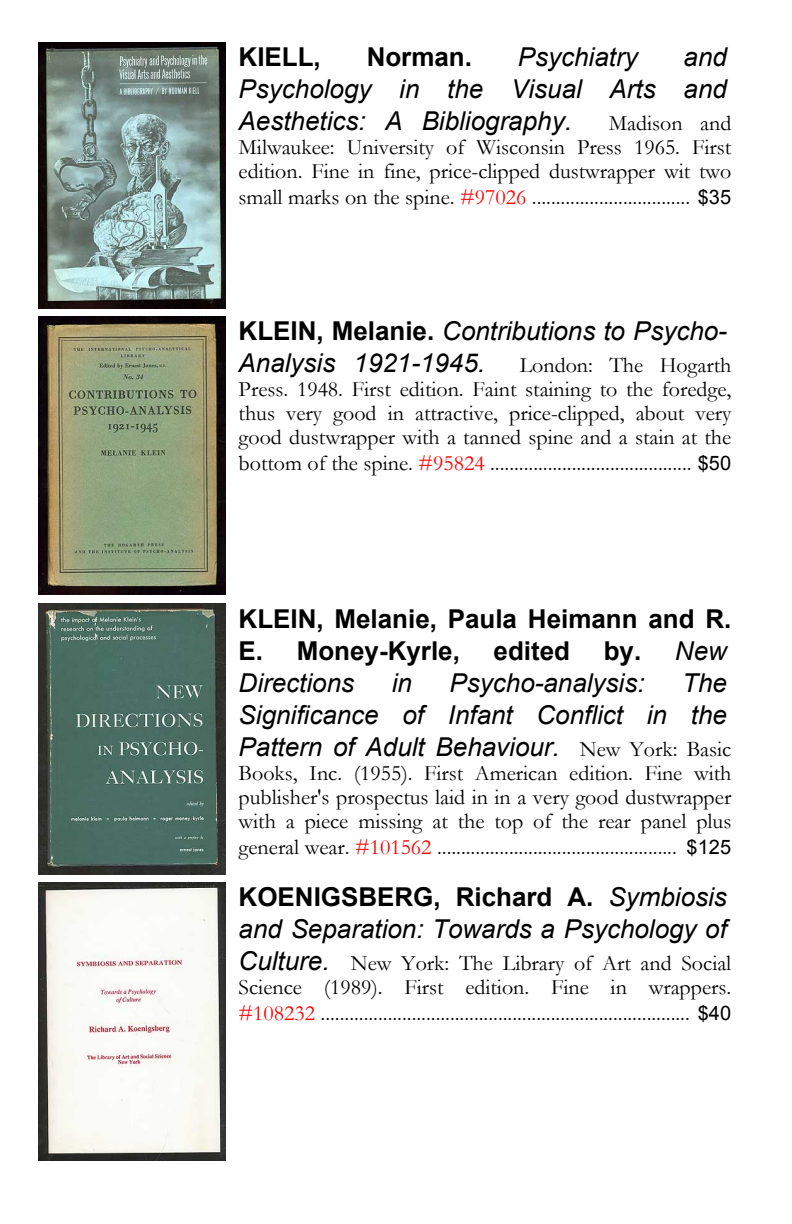
<style>
.page{position:relative;width:792px;height:1224px;background:#fff}
.page>*{position:absolute;margin:0;border:0;box-sizing:border-box;transform-origin:0 0}
.t1{font:italic 26px/32px "Arial";color:#000}
.t2{font:700 26px/32px "Arial";color:#000}
.t3{font:22px/24px "Garamond";color:#000;text-align:justify}
.s1{color:#f00}
.s2{font-family:"Arial";font-size:20px}
.s3{font-weight:700;font-style:normal}
.s4{font-weight:400;font-style:italic}
.s5{font-family:"Garamond";font-style:normal;font-size:22px}
.s6{font-family:"Arial";font-style:italic;font-size:26px}
</style>
<div class="page">
<img style="left:38px;top:42px;width:188px;height:267px">
<img style="left:38px;top:317px;width:188px;height:277px">
<img style="left:38px;top:604px;width:188px;height:271px">
<img style="left:38px;top:883px;width:188px;height:277px">
<p class="t1" style="left:239px;top:43px;width:490px;text-align:justify;text-indent:445px">and Psychology in the Visual Arts and Aesthetics: A Bibliography.</p>
<p class="t2" style="left:239px;top:43px;width:84px">KIELL,</p>
<p class="t2" style="left:367px;top:43px;width:107px">Norman.</p>
<p class="t1" style="left:518px;top:43px;width:121px">Psychiatry</p>
<p class="t3" style="left:239px;top:114px;width:494px;text-indent:370px">Madison and Milwaukee: University of Wisconsin Press 1965. First edition. Fine in fine, price-clipped dustwrapper wit two</p>
<p class="t3" style="left:239px;top:188px;width:494px">small marks on the spine. <span class="s1">#97026</span> ................................. <span class="s2">$35</span></p>
<p class="t1" style="left:239px;top:317px;width:490px"><span class="s3">KLEIN, Melanie.</span> Contributions to Psycho-<br>Analysis 1921-1945.</p>
<p class="t3" style="left:239px;top:356px;width:494px;text-indent:281px">London: The Hogarth Press. 1948. First edition. Faint staining to the foredge, thus very good in attractive, price-clipped, about very good dustwrapper with a tanned spine and a stain at the</p>
<p class="t3" style="left:239px;top:454px;width:494px">bottom of the spine. <span class="s1">#95824</span> .......................................... <span class="s2">$50</span></p>
<p class="t2" style="left:239px;top:605px;width:494px">KLEIN, Melanie, Paula Heimann and R.<br>E. Money-Kyrle,</p>
<p class="t2" style="left:494px;top:637px;width:78px">edited</p>
<p class="t2" style="left:604px;top:637px;width:125px">by. <span class="s4">New</span></p>
<p class="t1" style="left:239px;top:669px;width:494px;text-indent:444px">The<br>Significance of Infant Conflict in the<br>Pattern of Adult Behaviour. <span class="s5">New York: Basic</span></p>
<p class="t3" style="left:239px;top:764px;width:494px">Books, Inc. (1955). First American edition. Fine with publisher's prospectus laid in in a very good dustwrapper with a piece missing at the top of the rear panel plus</p>
<p class="t3" style="left:239px;top:838px;width:494px">general wear. <span class="s1">#101562</span> .................................................. <span class="s2">$125</span></p>
<p class="t1" style="left:239px;top:883px;width:490px"><span class="s3">KOENIGSBERG, Richard A.</span> Symbiosis and Separation: Towards a Psychology of</p>
<p class="t3" style="left:239px;top:954px;width:494px"><span class="s6">Culture.</span> New York: The Library of Art and Social<br>Science (1989). First edition. Fine in wrappers.</p>
<p class="t3" style="left:239px;top:1004px;width:494px"><span class="s1">#108232</span> ............................................................................. <span class="s2">$40</span></p>
<p class="t1" style="left:239px;top:669px;width:117px">Directions</p>
<p class="t1" style="left:392px;top:669px;width:22px">in</p>
<p class="t1" style="left:450px;top:669px;width:196px">Psycho-analysis:</p>
</div>
